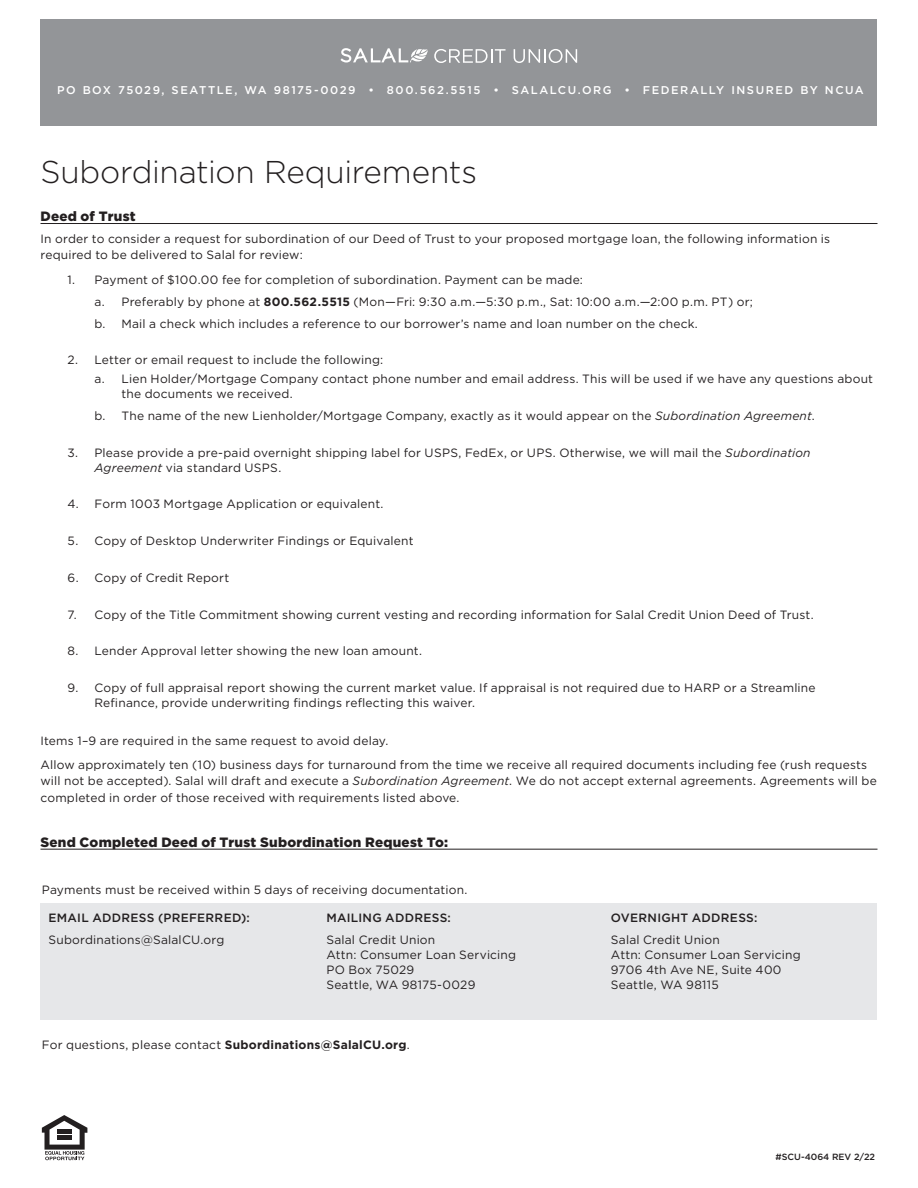
<style>
.page{position:relative;width:918px;height:1188px;background:#fff}
.page>*{position:absolute;margin:0;border:0;box-sizing:border-box;transform-origin:0 0}
.document_title{font:300 31.5px "Gotham";letter-spacing:-.01em;color:#231f20}
.sub_head_1_-_Section{font:900 13.5px "Gotham";letter-spacing:.015em;color:#231f20}
.running_gotham{font:12px/16.5px "Gotham";letter-spacing:.015em;color:#231f20}
.sub_head_2{font:12px/15px "Gotham";letter-spacing:.015em;color:#231f20}
.sub_head_2-2{font:500 12px "Gotham";letter-spacing:.025em;color:#231f20}
.t1{font:500 11.25px "Gotham";letter-spacing:.13em;color:#fff}
.t2{font:500 9px "Gotham";color:#231f20}
.s1{font-weight:700}
.s2{font-style:italic}
</style>
<div class="page">
<div style="left:40px;top:19px;width:838px;height:107px;background:#939598"></div>
<svg style="left:434px;top:49px;width:72px;height:14px"></svg>
<svg style="left:514px;top:49px;width:63px;height:14px"></svg>
<svg style="left:340px;top:48px;width:88px;height:15px"></svg>
<hr style="left:40px;top:223px;width:838px;height:1px;background:#231f20">
<hr style="left:40px;top:849px;width:838px;height:1px;background:#231f20">
<svg style="left:42px;top:1115px;width:45px;height:45px"></svg>
<div style="left:40px;top:903px;width:838px;height:117px;background:#e6e7e9"></div>
<p class="t1" style="left:57px;top:83px;width:808px">PO BOX 75029, SEATTLE, WA 98175-0029 • 800.562.5515 • SALALCU.ORG • FEDERALLY INSURED BY NCUA</p>
<p class="document_title" style="left:40px;top:152px;width:438px">Subordination Requirements</p>
<p class="sub_head_1_-_Section" style="left:40px;top:207px;width:97px">Deed of Trust</p>
<p class="running_gotham" style="left:40px;top:230px;width:791px">In order to consider a request for subordination of our Deed of Trust to your proposed mortgage loan, the following information is required to be delivered to Salal for review:</p>
<p class="running_gotham" style="left:68px;top:271px;width:517px">1. Payment of $100.00 fee for completion of subordination. Payment can be made:</p>
<p class="running_gotham" style="left:94px;top:293px;width:660px">a. Preferably by phone at <span class="s1">800.562.5515</span> (Mon—Fri: 9:30 a.m.—5:30 p.m., Sat: 10:00 a.m.—2:00 p.m. PT) or;</p>
<p class="running_gotham" style="left:94px;top:315px;width:605px">b. Mail a check which includes a reference to our borrower’s name and loan number on the check.</p>
<p class="running_gotham" style="left:68px;top:352px;width:317px">2. Letter or email request to include the following:</p>
<p class="running_gotham" style="left:122px;top:371px;width:753px;line-height:15px;text-indent:-27px">a. Lien Holder/Mortgage Company contact phone number and email address. This will be used if we have any questions about the documents we received.</p>
<p class="running_gotham" style="left:94px;top:407px;width:722px">b. The name of the new Lienholder/Mortgage Company, exactly as it would appear on the <span class="s2">Subordination Agreement</span>.</p>
<p class="running_gotham" style="left:94px;top:445px;width:718px;line-height:15px;text-indent:-27px">3. Please provide a pre-paid overnight shipping label for USPS, FedEx, or UPS. Otherwise, we will mail the <span class="s2">Subordination<br>Agreement</span> via standard USPS.</p>
<p class="running_gotham" style="left:68px;top:496px;width:317px">4. Form 1003 Mortgage Application or equivalent.</p>
<p class="running_gotham" style="left:68px;top:532px;width:348px">5. Copy of Desktop Underwriter Findings or Equivalent</p>
<p class="running_gotham" style="left:68px;top:569px;width:163px">6. Copy of Credit Report</p>
<p class="running_gotham" style="left:68px;top:606px;width:748px">7. Copy of the Title Commitment showing current vesting and recording information for Salal Credit Union Deed of Trust.</p>
<p class="running_gotham" style="left:68px;top:643px;width:356px">8. Lender Approval letter showing the new loan amount.</p>
<p class="running_gotham" style="left:94px;top:680px;width:723px;line-height:15px;text-indent:-27px">9. Copy of full appraisal report showing the current market value. If appraisal is not required due to HARP or a Streamline<br>Refinance, provide underwriting findings reflecting this waiver.</p>
<p class="running_gotham" style="left:40px;top:733px;width:350px">Items 1–9 are required in the same request to avoid delay.</p>
<p class="running_gotham" style="left:40px;top:756px;width:838px">Allow approximately ten (10) business days for turnaround from the time we receive all required documents including fee (rush requests will not be accepted). Salal will draft and execute a <span class="s2">Subordination Agreement</span>. We do not accept external agreements. Agreements will be completed in order of those received with requirements listed above.</p>
<p class="sub_head_1_-_Section" style="left:40px;top:833px;width:409px">Send Completed Deed of Trust Subordination Request To:</p>
<p class="running_gotham" style="left:42px;top:881px;width:427px">Payments must be received within 5 days of receiving documentation.</p>
<p class="sub_head_2-2" style="left:49px;top:910px;width:203px">EMAIL ADDRESS (PREFERRED):</p>
<p class="sub_head_2" style="left:49px;top:932px;width:177px">Subordinations@SalalCU.org</p>
<p class="sub_head_2-2" style="left:326px;top:910px;width:126px">MAILING ADDRESS:</p>
<p class="sub_head_2" style="left:326px;top:932px;width:191px">Salal Credit Union<br>Attn: Consumer Loan Servicing<br>PO Box 75029<br>Seattle, WA 98175-0029</p>
<p class="running_gotham" style="left:42px;top:1036px;width:370px">For questions, please contact <span class="s1">Subordinations@SalalCU.org</span>.</p>
<p class="sub_head_2-2" style="left:611px;top:910px;width:148px">OVERNIGHT ADDRESS:</p>
<p class="sub_head_2" style="left:611px;top:932px;width:191px">Salal Credit Union<br>Attn: Consumer Loan Servicing<br>9706 4th Ave NE, Suite 400<br>Seattle, WA 98115</p>
<p class="t2" style="left:776px;top:1151px;width:101px">#SCU-4064 REV 2/22</p>
</div>
